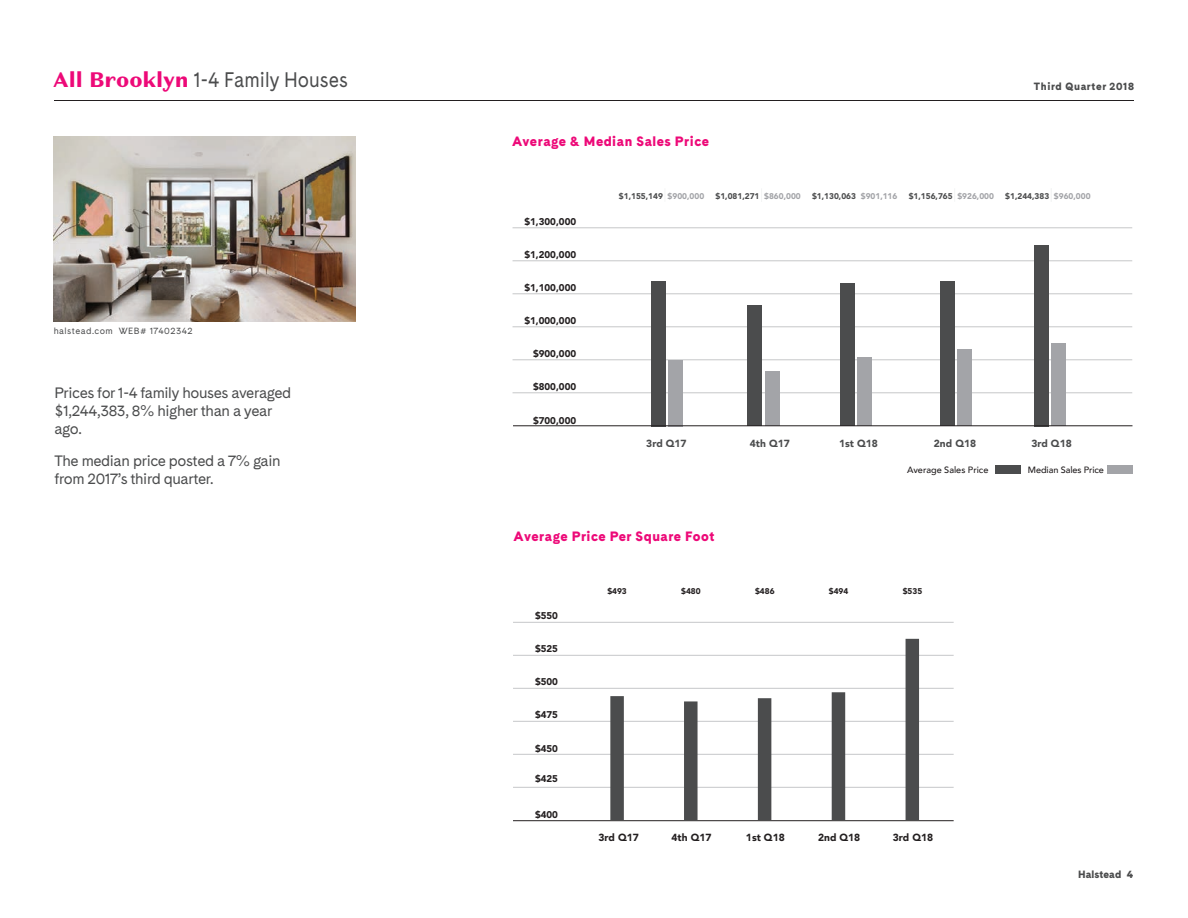
<style>
.page{position:relative;width:1188px;height:918px;background:#fff}
.page>*{position:absolute;margin:0;border:0;box-sizing:border-box;transform-origin:0 0}
.t1{font:21px "Cadiz";color:#4b4c4d;scale:.9 1}
.t2{font:15px/18px "Cadiz";letter-spacing:-.025em;color:#4b4c4d}
.t3{font:900 13.5px "Cadiz";letter-spacing:.04em;color:#ed0978}
.t4{font:900 10.5px "Cadiz";letter-spacing:.06em;color:#4b4c4d}
.t5{font:900 10.5px "Cadiz";letter-spacing:.01em;color:#4b4c4d}
.t6{font:900 10.2px "Avenir";color:#4b4c4d}
.t7{font:900 10.2px "Avenir";color:#231f20}
.t8{font:900 9.75px "Avenir";color:#231f20}
.t9{font:500 9.15px "Avenir";letter-spacing:-.01em;color:#231f20}
.t10{font:9px "Cadiz";letter-spacing:.05em;color:#4b4c4d}
.t11{font:900 8.25px "Avenir";color:#4b4c4d}
.t12{font:900 8.25px "Avenir";color:#231f20}
.s1{font-family:"Domaine Sans Text";font-weight:900;color:#ed0978}
.s2{color:#a3a4a8}
</style>
<div class="page">
<div style="left:1107px;top:465px;width:25px;height:8px;background:#a3a4a8"></div>
<div style="left:996px;top:465px;width:25px;height:8px;background:#4b4c4d"></div>
<hr style="left:513px;top:393px;width:619px;height:1px;background:#c6c7c9">
<hr style="left:513px;top:360px;width:619px;height:1px;background:#c6c7c9">
<hr style="left:513px;top:327px;width:619px;height:1px;background:#c6c7c9">
<hr style="left:513px;top:294px;width:619px;height:1px;background:#c6c7c9">
<hr style="left:513px;top:261px;width:619px;height:1px;background:#c6c7c9">
<hr style="left:513px;top:228px;width:619px;height:1px;background:#c6c7c9">
<div style="left:651px;top:281px;width:14px;height:145px;background:#4b4c4d"></div>
<div style="left:668px;top:360px;width:15px;height:66px;background:#a3a4a8"></div>
<div style="left:940px;top:281px;width:15px;height:145px;background:#4b4c4d"></div>
<div style="left:958px;top:349px;width:14px;height:77px;background:#a3a4a8"></div>
<div style="left:1034px;top:245px;width:14px;height:181px;background:#4b4c4d"></div>
<div style="left:1051px;top:344px;width:15px;height:82px;background:#a3a4a8"></div>
<svg style="left:1051px;top:189px;width:1px;height:12px"></svg>
<div style="left:840px;top:284px;width:15px;height:142px;background:#4b4c4d"></div>
<div style="left:857px;top:358px;width:15px;height:68px;background:#a3a4a8"></div>
<div style="left:747px;top:306px;width:15px;height:120px;background:#4b4c4d"></div>
<div style="left:765px;top:372px;width:15px;height:54px;background:#a3a4a8"></div>
<svg style="left:761px;top:189px;width:1px;height:13px"></svg>
<hr style="left:513px;top:425px;width:619px;height:1px;background:#231f20">
<hr style="left:513px;top:787px;width:441px;height:1px;background:#c6c7c9">
<hr style="left:513px;top:754px;width:441px;height:1px;background:#c6c7c9">
<hr style="left:513px;top:721px;width:441px;height:1px;background:#c6c7c9">
<hr style="left:513px;top:688px;width:441px;height:1px;background:#c6c7c9">
<hr style="left:513px;top:655px;width:441px;height:1px;background:#c6c7c9">
<hr style="left:513px;top:622px;width:441px;height:1px;background:#c6c7c9">
<hr style="left:513px;top:820px;width:441px;height:1px;background:#231f20">
<div style="left:906px;top:639px;width:13px;height:181px;background:#4b4c4d"></div>
<div style="left:610px;top:696px;width:14px;height:124px;background:#4b4c4d"></div>
<div style="left:684px;top:701px;width:14px;height:119px;background:#4b4c4d"></div>
<div style="left:758px;top:698px;width:13px;height:122px;background:#4b4c4d"></div>
<div style="left:832px;top:692px;width:13px;height:128px;background:#4b4c4d"></div>
<hr style="left:54px;top:100px;width:1080px;height:1px;background:#231f20">
<img style="left:54px;top:136px;width:301px;height:186px">
<h1 class="t1" style="left:53px;top:68px;width:329px"><span class="s1">All Brooklyn</span> 1-4 Family Houses</h1>
<p class="t4" style="left:1034px;top:80px;width:102px">Third Quarter 2018</p>
<p class="t10" style="left:54px;top:325px;width:140px">halstead.com WEB# 17402342</p>
<p class="t2" style="left:54px;top:385px;width:238px">Prices for 1-4 family houses averaged $1,244,383, 8% higher than a year ago.</p>
<p class="t2" style="left:54px;top:452px;width:228px">The median price posted a 7% gain from 2017’s third quarter.</p>
<p class="t3" style="left:512px;top:133px;width:199px">Average &amp; Median Sales Price</p>
<p class="t8" style="left:524px;top:216px;width:53px">$1,300,000</p>
<p class="t8" style="left:524px;top:248px;width:53px">$1,200,000</p>
<p class="t8" style="left:524px;top:282px;width:53px">$1,100,000</p>
<p class="t8" style="left:524px;top:315px;width:53px">$1,000,000</p>
<p class="t8" style="left:533px;top:348px;width:45px">$900,000</p>
<p class="t8" style="left:533px;top:380px;width:45px">$800,000</p>
<p class="t8" style="left:533px;top:414px;width:45px">$700,000</p>
<p class="t11" style="left:619px;top:191px;width:87px">$1,155,149 <span class="s2">$900,000</span></p>
<p class="t11" style="left:716px;top:191px;width:87px">$1,081,271 <span class="s2">$860,000</span></p>
<p class="t11" style="left:812px;top:191px;width:87px">$1,130,063 <span class="s2">$901,116</span></p>
<p class="t11" style="left:909px;top:191px;width:87px">$1,156,765 <span class="s2">$926,000</span></p>
<p class="t11" style="left:1005px;top:191px;width:87px">$1,244,383 <span class="s2">$960,000</span></p>
<p class="t6" style="left:646px;top:437px;width:42px">3rd Q17</p>
<p class="t6" style="left:750px;top:437px;width:41px">4th Q17</p>
<p class="t6" style="left:839px;top:437px;width:40px">1st Q18</p>
<p class="t6" style="left:934px;top:437px;width:44px">2nd Q18</p>
<p class="t6" style="left:1031px;top:437px;width:42px">3rd Q18</p>
<p class="t9" style="left:907px;top:462px;width:83px">Average Sales Price</p>
<p class="t9" style="left:1028px;top:462px;width:77px">Median Sales Price</p>
<p class="t3" style="left:514px;top:528px;width:202px">Average Price Per Square Foot</p>
<p class="t8" style="left:535px;top:610px;width:25px">$550</p>
<p class="t8" style="left:535px;top:643px;width:25px">$525</p>
<p class="t8" style="left:535px;top:676px;width:25px">$500</p>
<p class="t8" style="left:535px;top:709px;width:25px">$475</p>
<p class="t8" style="left:535px;top:742px;width:25px">$450</p>
<p class="t8" style="left:535px;top:773px;width:25px">$425</p>
<p class="t8" style="left:535px;top:809px;width:25px">$400</p>
<p class="t12" style="left:607px;top:586px;width:21px">$493</p>
<p class="t12" style="left:681px;top:586px;width:21px">$480</p>
<p class="t7" style="left:598px;top:831px;width:42px">3rd Q17</p>
<p class="t7" style="left:672px;top:831px;width:41px">4th Q17</p>
<p class="t12" style="left:755px;top:586px;width:21px">$486</p>
<p class="t7" style="left:746px;top:831px;width:40px">1st Q18</p>
<p class="t12" style="left:829px;top:586px;width:21px">$494</p>
<p class="t12" style="left:903px;top:586px;width:21px">$535</p>
<p class="t7" style="left:818px;top:831px;width:44px">2nd Q18</p>
<p class="t7" style="left:893px;top:831px;width:42px">3rd Q18</p>
<p class="t5" style="left:1078px;top:868px;width:57px">Halstead 4</p>
</div>
